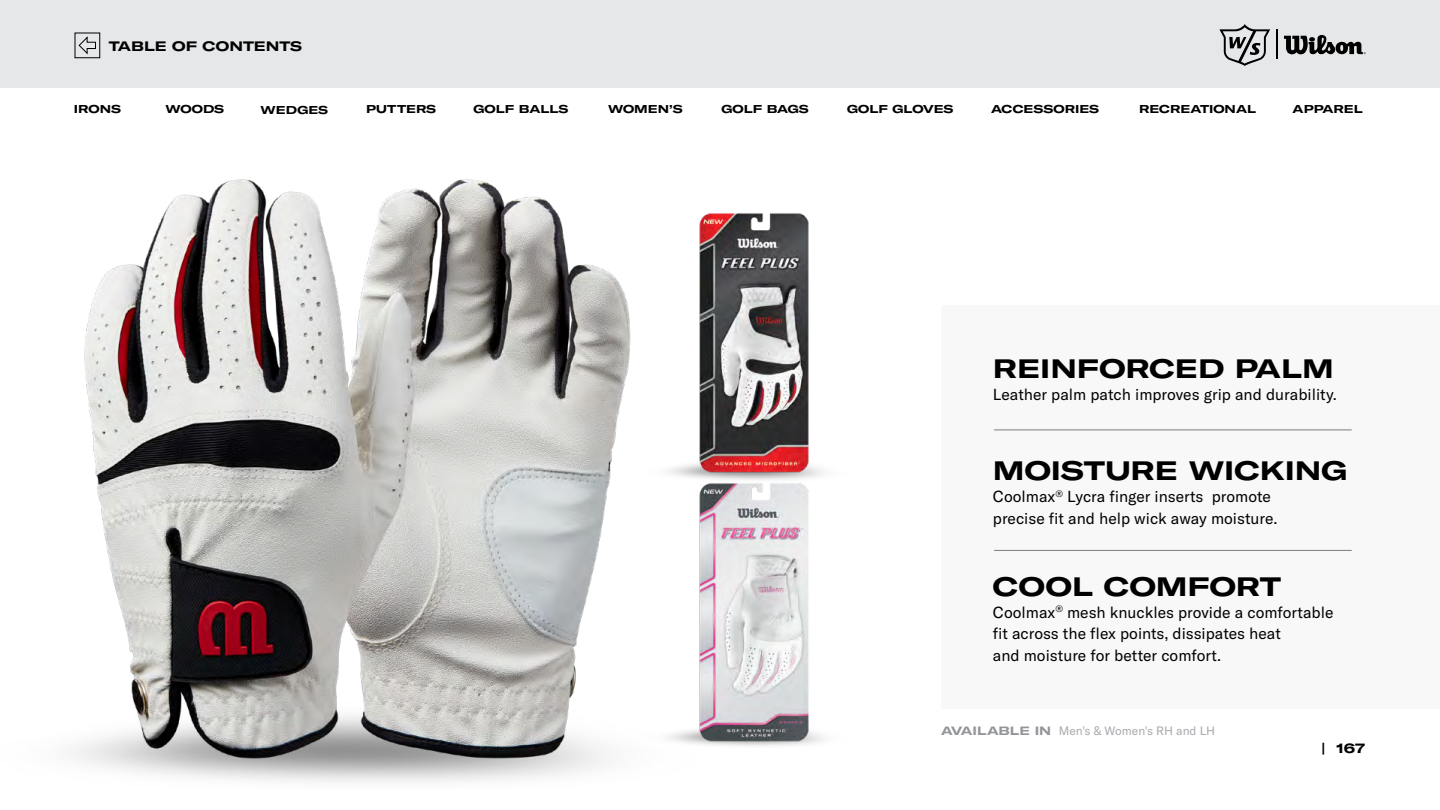
<style>
.page{position:relative;width:1440px;height:810px;background:#fff}
.page>*{position:absolute;margin:0;border:0;box-sizing:border-box;transform-origin:0 0}
.t1{font:700 expanded 26.25px "GT America";color:#000}
.t2{font:15.75px/21.8px "GT America";color:#000}
.t3{font:700 expanded 13.5px "GT America";color:#000}
.t4{font:12px "GT America";color:#a7a9ac}
.t5{font:700 expanded 11.25px "GT America";color:#000}
.s1{font-weight:700;font-stretch:expanded;font-size:11.85px;color:#939598}
</style>
<div class="page">
<div style="left:0;top:0;width:1440px;height:88px;background:#e6e7e8"></div>
<svg style="left:1284px;top:35px;width:82px;height:20px"></svg>
<svg style="left:1219px;top:24px;width:51px;height:42px"></svg>
<hr style="left:1276px;top:29px;width:2px;height:30px;background:#000">
<div style="left:75px;top:33px;width:25px;height:25px;border:1px solid #000"></div>
<svg style="left:78px;top:36px;width:18px;height:19px"></svg>
<div style="left:942px;top:305px;width:498px;height:404px;background:#f8f8f9"></div>
<img style="left:71px;top:179px;width:611px;height:603px">
<hr style="left:994px;top:430px;width:358px;height:1px;background:#000">
<hr style="left:994px;top:550px;width:358px;height:1px;background:#000">
<img style="left:698px;top:482px;width:111px;height:260px">
<img style="left:698px;top:213px;width:111px;height:259px">
<p class="t3" style="left:109px;top:37px;width:195px">TABLE OF CONTENTS</p>
<p class="t5" style="left:74px;top:102px;width:49px">IRONS</p>
<p class="t5" style="left:165px;top:102px;width:60px">WOODS</p>
<p class="t5" style="left:261px;top:103px;width:69px">WEDGES</p>
<p class="t5" style="left:366px;top:102px;width:71px">PUTTERS</p>
<p class="t5" style="left:474px;top:102px;width:96px">GOLF BALLS</p>
<p class="t5" style="left:608px;top:102px;width:76px">WOMEN’S</p>
<p class="t5" style="left:721px;top:102px;width:89px">GOLF BAGS</p>
<p class="t5" style="left:847px;top:102px;width:108px">GOLF GLOVES</p>
<p class="t5" style="left:991px;top:102px;width:110px">ACCESSORIES</p>
<p class="t5" style="left:1139px;top:102px;width:119px">RECREATIONAL</p>
<p class="t5" style="left:1293px;top:102px;width:72px">APPAREL</p>
<h1 class="t1" style="left:993px;top:353px;width:343px">REINFORCED PALM</h1>
<p class="t2" style="left:993px;top:384px;width:346px">Leather palm patch improves grip and durability.</p>
<h1 class="t1" style="left:993px;top:455px;width:356px">MOISTURE WICKING</h1>
<p class="t2" style="left:993px;top:486px;width:286px">Coolmax<sup>®</sup> Lycra finger inserts promote precise fit and help wick away moisture.</p>
<h1 class="t1" style="left:993px;top:570px;width:290px">COOL COMFORT</h1>
<p class="t2" style="left:993px;top:601px;width:342px">Coolmax<sup>®</sup> mesh knuckles provide a comfortable fit across the flex points, dissipates heat<br>and moisture for better comfort.</p>
<p class="t4" style="left:941px;top:724px;width:276px"><span class="s1">AVAILABLE IN</span> Men's &amp; Women's RH and LH</p>
<p class="t3" style="left:1322px;top:739px;width:45px">| 167</p>
</div>
